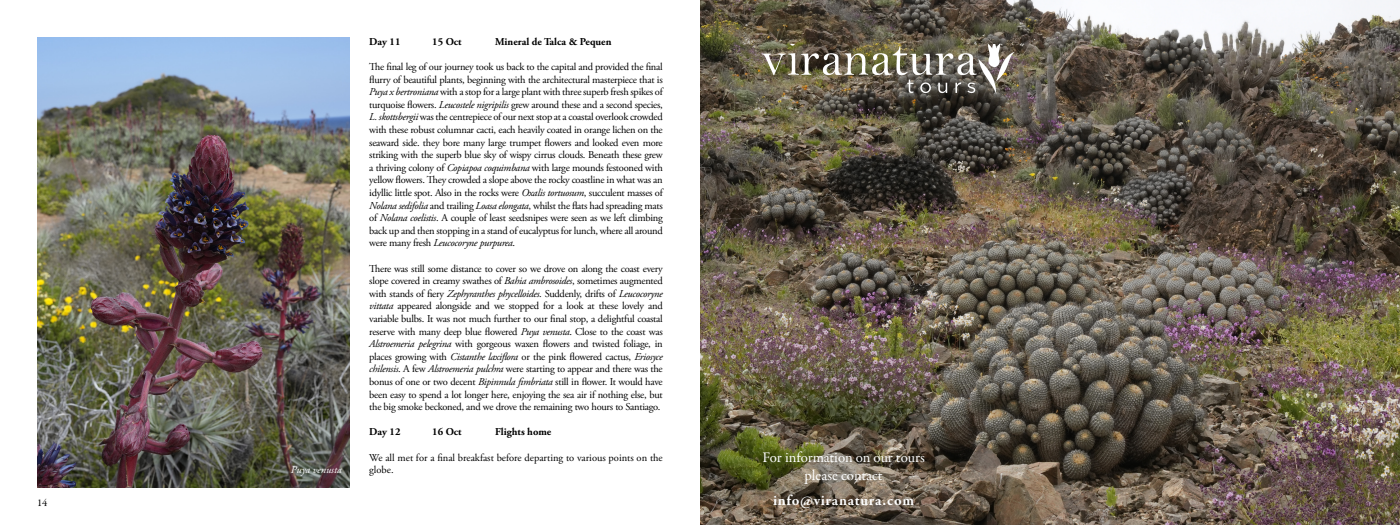
<style>
.page{position:relative;width:1400px;height:525px;background:#fff}
.page>*{position:absolute;margin:0;border:0;box-sizing:border-box;transform-origin:0 0}
.t1{font:14.88px "Garamond Premr Pro";letter-spacing:-.005em;color:#fff}
.t2{font:700 14.88px "Garamond Premr Pro";letter-spacing:.045em;color:#fff}
.t3{font:10.5px/12.6px "Adobe Garamond Pro";letter-spacing:-.025em;color:#000;text-align:justify}
.t4{font:10.5px "Adobe Garamond Pro";color:#000}
.t5{font:700 10.5px "Adobe Garamond Pro";color:#000}
.t6{font:italic 10.5px "Adobe Garamond Pro";color:#fff}
.t7{font:10.5px "Garamond Premr Pro";color:#000}
.s1{font-style:italic}
</style>
<div class="page">
<img style="left:700px;top:0;width:700px;height:525px">
<img style="left:762px;top:45px;width:253px;height:49px">
<img style="left:37px;top:37px;width:313px;height:451px">
<p class="t7" style="left:37px;top:496px;width:12px">14</p>
<p class="t5" style="left:369px;top:35px;width:33px">Day 11</p>
<p class="t5" style="left:432px;top:35px;width:31px">15 Oct</p>
<p class="t5" style="left:495px;top:35px;width:118px">Mineral de Talca &amp; Pequen</p>
<p class="t3" style="left:369px;top:61px;width:295px">The final leg of our journey took us back to the capital and provided the final flurry of beautiful plants, beginning with the architectural masterpiece that is <span class="s1">Puya x bertroniana</span> with a stop for a large plant with three superb fresh spikes of turquoise flowers. <span class="s1">Leucostele nigripilis</span> grew around these and a second species, <span class="s1">L. skottsbergii</span> was the centrepiece of our next stop at a coastal overlook crowded with these robust columnar cacti, each heavily coated in orange lichen on the seaward side. they bore many large trumpet flowers and looked even more striking with the superb blue sky of wispy cirrus clouds. Beneath these grew a thriving colony of <span class="s1">Copiapoa coquimbana</span> with large mounds festooned with yellow flowers. They crowded a slope above the rocky coastline in what was an idyllic little spot. Also in the rocks were <span class="s1">Oxalis tortuosum</span>, succulent masses of <span class="s1">Nolana sedifolia</span> and trailing <span class="s1">Loasa elongata</span>, whilst the flats had spreading mats of <span class="s1">Nolana coelistis</span>. A couple of least seedsnipes were seen as we left climbing back up and then stopping in a stand of eucalyptus for lunch, where all around were many fresh <span class="s1">Leucocoryne purpurea</span>.</p>
<p class="t3" style="left:369px;top:262px;width:295px">There was still some distance to cover so we drove on along the coast every slope covered in creamy swathes of <span class="s1">Bahia ambrosoides</span>, sometimes augmented with stands of fiery <span class="s1">Zephyranthes phycelloides</span>. Suddenly, drifts of <span class="s1">Leucocoryne vittata</span> appeared alongside and we stopped for a look at these lovely and variable bulbs. It was not much further to our final stop, a delightful coastal reserve with many deep blue flowered <span class="s1">Puya venusta</span>. Close to the coast was <span class="s1">Alstroemeria pelegrina</span> with gorgeous waxen flowers and twisted foliage, in places growing with <span class="s1">Cistanthe laxiflora</span> or the pink flowered cactus, <span class="s1">Eriosyce chilensis</span>. A few <span class="s1">Alstroemeria pulchra</span> were starting to appear and there was the bonus of one or two decent <span class="s1">Bipinnula fimbriata</span> still in flower. It would have been easy to spend a lot longer here, enjoying the sea air if nothing else, but the big smoke beckoned, and we drove the remaining two hours to Santiago.</p>
<p class="t5" style="left:369px;top:426px;width:33px">Day 12</p>
<p class="t5" style="left:432px;top:426px;width:31px">16 Oct</p>
<p class="t5" style="left:495px;top:426px;width:58px">Flights home</p>
<p class="t4" style="left:369px;top:451px;width:295px">We all met for a final breakfast before departing to various points on the</p>
<p class="t6" style="left:291px;top:463px;width:52px">Puya venusta</p>
<p class="t3" style="left:369px;top:464px;width:26px">globe.</p>
<p class="t1" style="left:762px;top:448px;width:164px">For information on our tours</p>
<p class="t1" style="left:805px;top:466px;width:80px">please contact</p>
<p class="t2" style="left:773px;top:491px;width:143px">info@viranatura.com</p>
</div>
